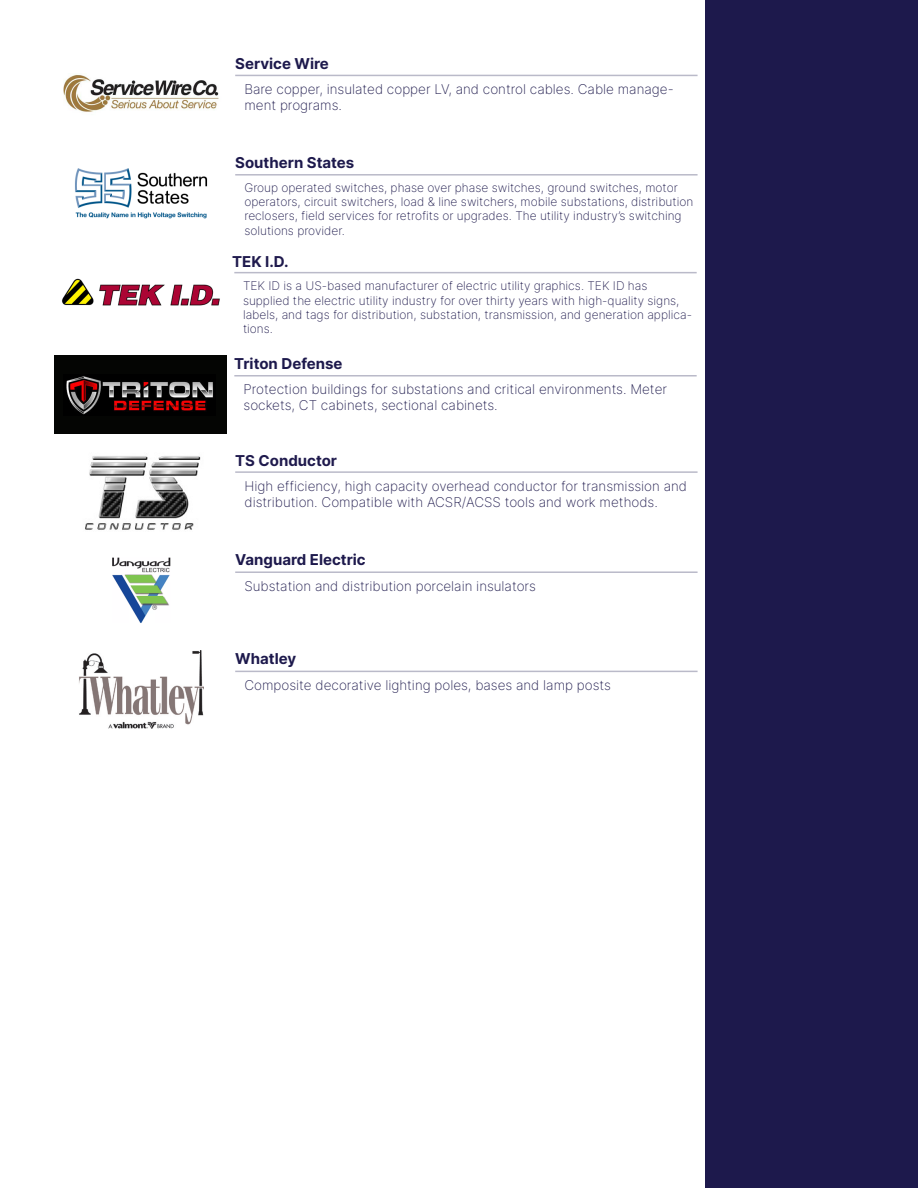
<style>
.page{position:relative;width:918px;height:1188px;background:#fff}
.page>*{position:absolute;margin:0;border:0;box-sizing:border-box;transform-origin:0 0}
.t1{font:700 15px "Inter";color:#1d194c}
.t2{font:700 15px "Inter";color:#1f1a4d}
.t3{font:200 13.5px/16.2px "Inter";color:#1d194c}
.t4{font:200 13.5px/16.2px "Inter";color:#1f1a4d}
.t5{font:200 12px/14.4px "Inter";color:#1d194c}
.t6{font:200 12px/14.4px "Inter";color:#1f1a4d}
</style>
<div class="page">
<div style="left:706px;top:0;width:212px;height:1188px;background:#1d194c"></div>
<hr style="left:235px;top:671px;width:463px;height:1px;background:#babac9">
<img style="left:79px;top:650px;width:125px;height:79px">
<hr style="left:235px;top:571px;width:463px;height:2px;background:#babac9">
<img style="left:112px;top:557px;width:59px;height:66px">
<hr style="left:235px;top:471px;width:463px;height:2px;background:#babac9">
<img style="left:85px;top:456px;width:116px;height:74px">
<hr style="left:234px;top:272px;width:463px;height:1px;background:#babac9">
<img style="left:62px;top:278px;width:158px;height:28px">
<hr style="left:234px;top:375px;width:463px;height:2px;background:#babac9">
<div style="left:54px;top:355px;width:173px;height:78px;background:#040503"></div>
<img style="left:66px;top:376px;width:147px;height:39px">
<hr style="left:235px;top:174px;width:463px;height:2px;background:#babac9">
<img style="left:75px;top:168px;width:133px;height:51px">
<hr style="left:235px;top:75px;width:463px;height:1px;background:#babac9">
<img style="left:63px;top:74px;width:156px;height:38px">
<p class="t1" style="left:235px;top:52px;width:95px">Service Wire</p>
<p class="t3" style="left:244px;top:80px;width:431px">Bare copper, insulated copper LV, and control cables. Cable manage&shy;ment programs.</p>
<p class="t1" style="left:235px;top:152px;width:121px">Southern States</p>
<p class="t5" style="left:244px;top:180px;width:450px">Group operated switches, phase over phase switches, ground switches, motor operators, circuit switchers, load &amp; line switchers, mobile substations, distribution reclosers, field services for retrofits or upgrades. The utility industry’s switching solutions provider.</p>
<p class="t2" style="left:232px;top:251px;width:58px">TEK I.D.</p>
<p class="t6" style="left:243px;top:278px;width:451px">TEK ID is a US-based manufacturer of electric utility graphics. TEK ID has supplied the electric utility industry for over thirty years with high-quality signs, labels, and tags for distribution, substation, transmission, and generation applica&shy;tions.</p>
<p class="t1" style="left:234px;top:352px;width:110px">Triton Defense</p>
<p class="t3" style="left:244px;top:381px;width:425px">Protection buildings for substations and critical environments. Meter sockets, CT cabinets, sectional cabinets.</p>
<p class="t2" style="left:235px;top:450px;width:103px">TS Conductor</p>
<p class="t4" style="left:244px;top:478px;width:444px">High efficiency, high capacity overhead conductor for transmission and distribution. Compatible with ACSR/ACSS tools and work methods.</p>
<p class="t1" style="left:235px;top:549px;width:132px">Vanguard Electric</p>
<p class="t3" style="left:244px;top:577px;width:293px">Substation and distribution porcelain insulators</p>
<p class="t1" style="left:235px;top:648px;width:63px">Whatley</p>
<p class="t3" style="left:244px;top:676px;width:368px">Composite decorative lighting poles, bases and lamp posts</p>
</div>
